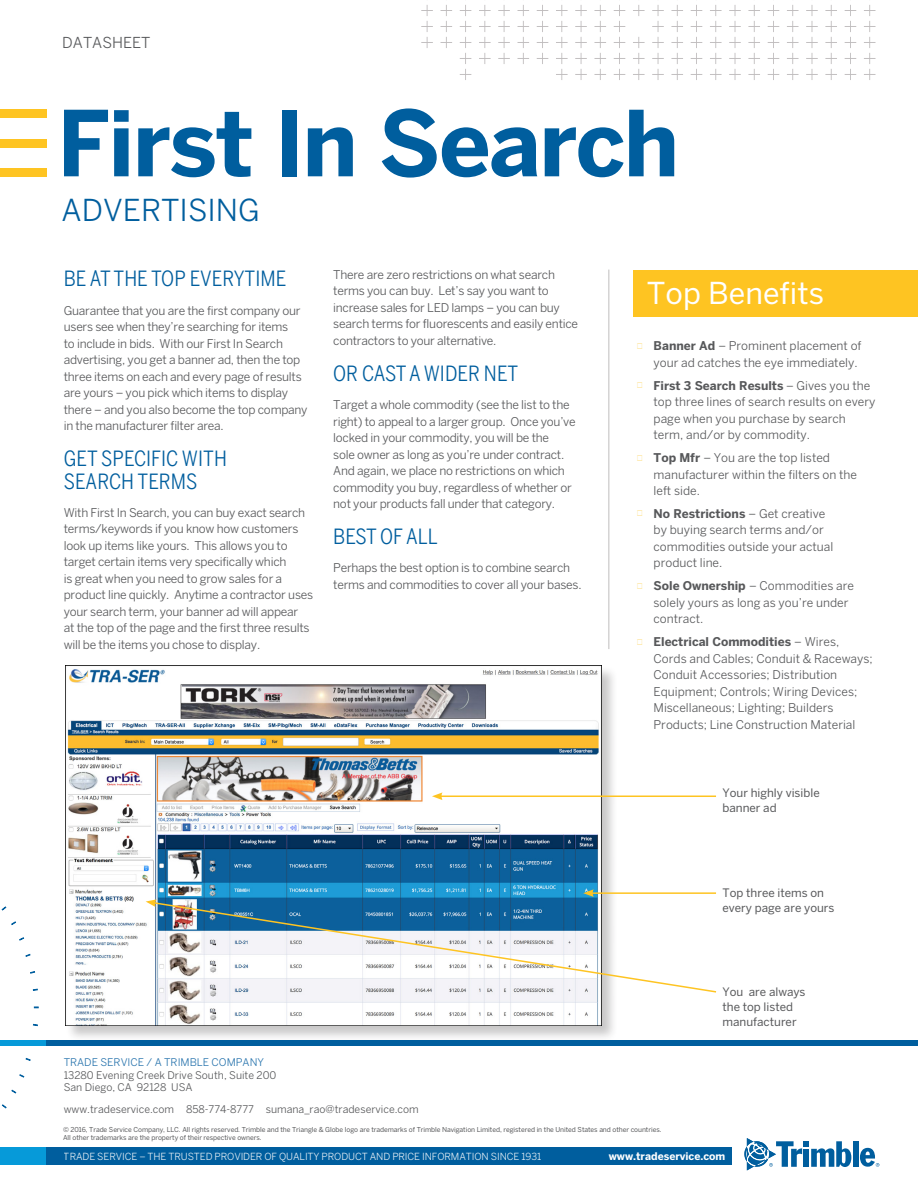
<style>
.page{position:relative;width:918px;height:1188px;background:#fff}
.page>*{position:absolute;margin:0;border:0;box-sizing:border-box;transform-origin:0 0}
.BlueMain{font:700 90px "Benton Sans";letter-spacing:-.02em;color:#005e9e}
.nz-main-subhad{font:30px "Benton Sans";color:#005e9e}
.nz-top-benefits-head{font:30px "Benton Sans";color:#fff}
.Header1_caps-reduced{font:21px/22.5px "Benton Sans Cond";color:#005e9e}
.t1{font:15px "Benton Sans";color:#57585a}
.main_nz16_text{font:12px/16.5px "Benton Sans";letter-spacing:-.02em;color:#57585a}
.main_nz16_text-2{font:12px/16.5px "Benton Sans";color:#57585a}
.call_outs{font:11.55px/15px "Benton Sans";color:#57585a}
.Address_Line{font:10.5px "Benton Sans";color:#57585a}
.AddressTop{font:10.5px "Benton Sans";color:#2572ac}
.WebaddressInFooterLi{font:700 10.5px "Benton Sans";color:#fff}
.t2{font:9.75px "Benton Sans";letter-spacing:-.01em;color:#fff}
.CreditLine{font:6.75px "Benton Sans";letter-spacing:-.01em;color:#57585a}
.s1{font-family:"Arial";font-size:9px;color:#fec422}
.s2{font-weight:700}
</style>
<div class="page">
<svg style="left:421px;top:5px;width:455px;height:75px"></svg>
<div style="left:0;top:110px;width:47px;height:8px;background:#fec422"></div>
<div style="left:0;top:139px;width:47px;height:8px;background:#fec422"></div>
<div style="left:0;top:168px;width:47px;height:8px;background:#fec422"></div>
<div style="left:853px;top:1141px;width:5px;height:26px;background:#005e9e"></div>
<svg style="left:744px;top:1138px;width:107px;height:32px"></svg>
<svg style="left:860px;top:1148px;width:19px;height:19px"></svg>
<div style="left:0;top:1147px;width:730px;height:18px;background:#069ad9"></div>
<div style="left:47px;top:1147px;width:685px;height:18px;background:#005e9e"></div>
<div style="left:65px;top:665px;width:553px;height:377px;background:#231f20;opacity:.25"></div>
<img style="left:66px;top:666px;width:536px;height:360px">
<div style="left:633px;top:270px;width:285px;height:47px;background:#fec422"></div>
<hr style="left:608px;top:270px;width:2px;height:379px;background:#d4d3d3">
<svg style="left:25px;top:1058px;width:6px;height:3px"></svg>
<svg style="left:19px;top:1074px;width:6px;height:4px"></svg>
<svg style="left:11px;top:1089px;width:6px;height:5px"></svg>
<svg style="left:2px;top:1104px;width:5px;height:5px"></svg>
<svg style="left:1px;top:906px;width:6px;height:5px"></svg>
<svg style="left:11px;top:921px;width:5px;height:4px"></svg>
<svg style="left:19px;top:937px;width:5px;height:4px"></svg>
<svg style="left:25px;top:954px;width:6px;height:3px"></svg>
<svg style="left:30px;top:971px;width:5px;height:3px"></svg>
<svg style="left:33px;top:988px;width:5px;height:3px"></svg>
<svg style="left:152px;top:901px;width:565px;height:93px"></svg>
<svg style="left:146px;top:899px;width:11px;height:8px"></svg>
<div style="left:0;top:1041px;width:65px;height:5px;background:#069ad9"></div>
<div style="left:47px;top:1041px;width:871px;height:5px;background:#005e9e"></div>
<hr style="left:440px;top:796px;width:276px;height:1px;background:#fec422">
<svg style="left:432px;top:792px;width:11px;height:8px"></svg>
<hr style="left:591px;top:892px;width:125px;height:2px;background:#fec422">
<svg style="left:583px;top:889px;width:11px;height:8px"></svg>
<p class="t1" style="left:62px;top:33px;width:90px">DATASHEET</p>
<p class="BlueMain" style="left:57px;top:90px;width:624px">First In Search</p>
<p class="nz-main-subhad" style="left:62px;top:193px;width:200px">ADVERTISING</p>
<p class="Header1_caps-reduced" style="left:64px;top:267px;width:224px">BE AT THE TOP EVERYTIME</p>
<p class="main_nz16_text" style="left:64px;top:302px;width:245px">Guarantee that you are the first company our users see when they’re searching for items<br>to include in bids. With our First In Search advertising, you get a banner ad, then the top three items on each and every page of results are yours – you pick which items to display there – and you also become the top company in the manufacturer filter area.</p>
<p class="Header1_caps-reduced" style="left:64px;top:447px;width:165px">GET SPECIFIC WITH<br>SEARCH TERMS</p>
<p class="main_nz16_text" style="left:64px;top:504px;width:251px">With First In Search, you can buy exact search terms/keywords if you know how customers look up items like yours. This allows you to target certain items very specifically which<br>is great when you need to grow sales for a product line quickly. Anytime a contractor uses your search term, your banner ad will appear<br>at the top of the page and the first three results will be the items you chose to display.</p>
<p class="main_nz16_text" style="left:333px;top:266px;width:246px">There are zero restrictions on what search terms you can buy. Let’s say you want to increase sales for LED lamps – you can buy search terms for fluorescents and easily entice contractors to your alternative.</p>
<p class="Header1_caps-reduced" style="left:333px;top:362px;width:187px">OR CAST A WIDER NET</p>
<p class="main_nz16_text" style="left:333px;top:396px;width:244px">Target a whole commodity (see the list to the right) to appeal to a larger group. Once you’ve locked in your commodity, you will be the<br>sole owner as long as you’re under contract.<br>And again, we place no restrictions on which commodity you buy, regardless of whether or not your products fall under that category.</p>
<p class="Header1_caps-reduced" style="left:333px;top:525px;width:106px">BEST OF ALL</p>
<p class="main_nz16_text" style="left:333px;top:559px;width:250px">Perhaps the best option is to combine search terms and commodities to cover all your bases.</p>
<p class="nz-top-benefits-head" style="left:647px;top:276px;width:179px">Top Benefits</p>
<p class="main_nz16_text-2" style="left:654px;top:337px;width:209px;text-indent:-17px"><span class="s1">►</span> <span class="s2">Banner Ad</span> – Prominent placement of your ad catches the eye immediately.</p>
<p class="main_nz16_text-2" style="left:654px;top:377px;width:223px;text-indent:-17px"><span class="s1">►</span> <span class="s2">First 3 Search Results</span> – Gives you the top three lines of search results on every page when you purchase by search term, and/or by commodity.</p>
<p class="main_nz16_text-2" style="left:654px;top:449px;width:205px;text-indent:-17px"><span class="s1">►</span> <span class="s2">Top Mfr</span> – You are the top listed manufacturer within the filters on the left side.</p>
<p class="main_nz16_text-2" style="left:654px;top:505px;width:181px;text-indent:-17px"><span class="s1">►</span> <span class="s2">No Restrictions</span> – Get creative by buying search terms and/or commodities outside your actual product line.</p>
<p class="main_nz16_text-2" style="left:654px;top:578px;width:202px;text-indent:-17px"><span class="s1">►</span> <span class="s2">Sole Ownership</span> – Commodities are solely yours as long as you’re under contract.</p>
<p class="main_nz16_text-2" style="left:654px;top:633px;width:221px;text-indent:-17px"><span class="s1">►</span> <span class="s2">Electrical Commodities</span> – Wires, Cords and Cables; Conduit &amp; Raceways; Conduit Accessories; Distribution Equipment; Controls; Wiring Devices; Miscellaneous; Lighting; Builders Products; Line Construction Material</p>
<p class="call_outs" style="left:723px;top:785px;width:99px">Your highly visible banner ad</p>
<p class="call_outs" style="left:723px;top:885px;width:113px">Top three items on every page are yours</p>
<p class="call_outs" style="left:723px;top:985px;width:85px">You are always</p>
<p class="call_outs" style="left:723px;top:1000px;width:76px">the top listed manufacturer</p>
<p class="AddressTop" style="left:64px;top:1056px;width:202px">TRADE SERVICE / A TRIMBLE COMPANY</p>
<p class="Address_Line" style="left:64px;top:1069px;width:214px">13280 Evening Creek Drive South, Suite 200</p>
<p class="Address_Line" style="left:64px;top:1081px;width:130px">San Diego, CA 92128 USA</p>
<p class="Address_Line" style="left:64px;top:1103px;width:357px">www.tradeservice.com 858-774-8777 sumana_rao@tradeservice.com</p>
<p class="CreditLine" style="left:63px;top:1125px;width:600px">© 2016, Trade Service Company, LLC. All rights reserved. Trimble and the Triangle &amp; Globe logo are trademarks of Trimble Navigation Limited, registered in the United States and other countries.</p>
<p class="CreditLine" style="left:63px;top:1133px;width:200px">All other trademarks are the property of their respective owners.</p>
<p class="WebaddressInFooterLi" style="left:609px;top:1150px;width:118px">www.tradeservice.com</p>
<p class="t2" style="left:64px;top:1151px;width:479px">TRADE SERVICE – THE TRUSTED PROVIDER OF QUALITY PRODUCT AND PRICE INFORMATION SINCE 1931</p>
</div>
